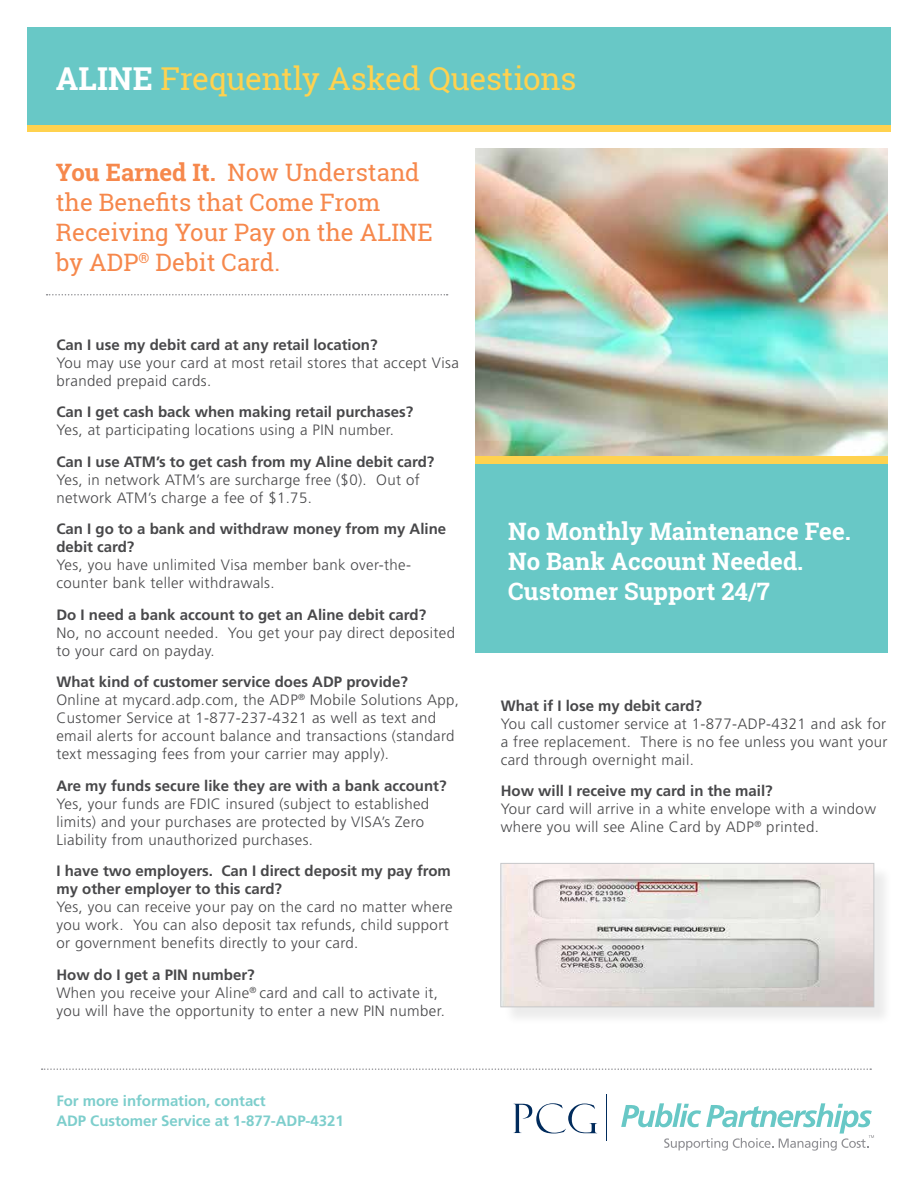
<style>
.page{position:relative;width:918px;height:1188px;background:#fff}
.page>*{position:absolute;margin:0;border:0;box-sizing:border-box;transform-origin:0 0}
.t1{font:31.5px "Roboto Slab";letter-spacing:-.01em;color:#ffd24f}
.t2{font:24px/30px "Roboto Slab";color:#f6884c}
.t3{font:700 24px/30px "Roboto Slab";color:#fff}
.t4{font:300 15px/18px "Frutiger LT Std";letter-spacing:.025em;color:#48484a}
.t5{font:700 15px/18px "Frutiger LT Std";color:#48484a}
.t6{font:700 15px/20.7px "Frutiger LT Std";letter-spacing:-.005em;color:#7dcecc}
.s1{font-weight:700;color:#fff}
.s2{font-weight:700}
</style>
<div class="page">
<div style="left:27px;top:27px;width:864px;height:99px;background:#68c8c6"></div>
<img style="left:475px;top:149px;width:413px;height:307px">
<svg style="left:42px;top:1068px;width:829px;height:2px"></svg>
<svg style="left:47px;top:294px;width:401px;height:2px"></svg>
<svg style="left:514px;top:1103px;width:83px;height:30px"></svg>
<hr style="left:606px;top:1094px;width:1px;height:47px;background:#002b5c">
<svg style="left:621px;top:1103px;width:253px;height:48px"></svg>
<div style="left:27px;top:125px;width:864px;height:7px;background:#ffd24f"></div>
<div style="left:475px;top:456px;width:413px;height:8px;background:#ffd24f"></div>
<div style="left:475px;top:464px;width:413px;height:189px;background:#68c8c6"></div>
<div style="left:503px;top:866px;width:389px;height:159px;background:#000;opacity:.08"></div>
<img style="left:503px;top:865px;width:369px;height:140px">
<div style="left:501px;top:863px;width:373px;height:144px;border:1px solid #c7c8ca"></div>
<h1 class="t1" style="left:56px;top:57px;width:522px"><span class="s1">ALINE</span> Frequently Asked Questions</h1>
<h2 class="t2" style="left:56px;top:157px;width:378px"><span class="s2">You Earned It.</span> Now Understand the Benefits that Come From<br>Receiving Your Pay on the ALINE by ADP<sup>®</sup> Debit Card.</h2>
<p class="t5" style="left:56px;top:336px;width:323px">Can I use my debit card at any retail location?</p>
<p class="t4" style="left:56px;top:354px;width:404px">You may use your card at most retail stores that accept Visa branded prepaid cards.</p>
<p class="t5" style="left:56px;top:403px;width:359px">Can I get cash back when making retail purchases?</p>
<p class="t4" style="left:56px;top:421px;width:339px">Yes, at participating locations using a PIN number.</p>
<p class="t5" style="left:56px;top:453px;width:380px">Can I use ATM’s to get cash from my Aline debit card?</p>
<p class="t4" style="left:56px;top:471px;width:365px">Yes, in network ATM’s are surcharge free ($0). Out of network ATM’s charge a fee of $1.75.</p>
<p class="t5" style="left:56px;top:520px;width:391px">Can I go to a bank and withdraw money from my Aline debit card?</p>
<p class="t4" style="left:56px;top:556px;width:356px">Yes, you have unlimited Visa member bank over-the&shy;counter bank teller withdrawals.</p>
<p class="t5" style="left:56px;top:606px;width:371px">Do I need a bank account to get an Aline debit card?</p>
<p class="t4" style="left:56px;top:624px;width:400px">No, no account needed. You get your pay direct deposited to your card on payday.</p>
<p class="t4" style="left:56px;top:673px;width:404px"><span class="s2">What kind of customer service does ADP provide?<br></span>Online at mycard.adp.com, the ADP<sup>®</sup> Mobile Solutions App, Customer Service at 1-877-237-4321 as well as text and email alerts for account balance and transactions (standard text messaging fees from your carrier may apply).</p>
<p class="t5" style="left:56px;top:777px;width:392px">Are my funds secure like they are with a bank account?</p>
<p class="t4" style="left:56px;top:795px;width:374px">Yes, your funds are FDIC insured (subject to established limits) and your purchases are protected by VISA’s Zero<br>Liability from unauthorized purchases.</p>
<p class="t5" style="left:56px;top:862px;width:396px">I have two employers. Can I direct deposit my pay from my other employer to this card?</p>
<p class="t4" style="left:56px;top:898px;width:398px">Yes, you can receive your pay on the card no matter where you work. You can also deposit tax refunds, child support or government benefits directly to your card.</p>
<p class="t4" style="left:56px;top:966px;width:390px"><span class="s2">How do I get a PIN number?<br></span>When you receive your Aline<sup>®</sup> card and call to activate it, you will have the opportunity to enter a new PIN number.</p>
<p class="t6" style="left:56px;top:1090px;width:289px">For more information, contact<br>ADP Customer Service at 1-877-ADP-4321</p>
<h2 class="t3" style="left:508px;top:516px;width:344px">No Monthly Maintenance Fee.<br>No Bank Account Needed.<br>Customer Support 24/7</h2>
<p class="t5" style="left:501px;top:696px;width:203px">What if I lose my debit card?</p>
<p class="t4" style="left:501px;top:715px;width:388px;text-align:justify">You call customer service at 1-877-ADP-4321 and ask for a free replacement. There is no fee unless you want your card through overnight mail.</p>
<p class="t5" style="left:501px;top:782px;width:274px">How will I receive my card in the mail?</p>
<p class="t4" style="left:501px;top:800px;width:377px">Your card will arrive in a white envelope with a window where you will see Aline Card by ADP<sup>®</sup> printed.</p>
</div>
